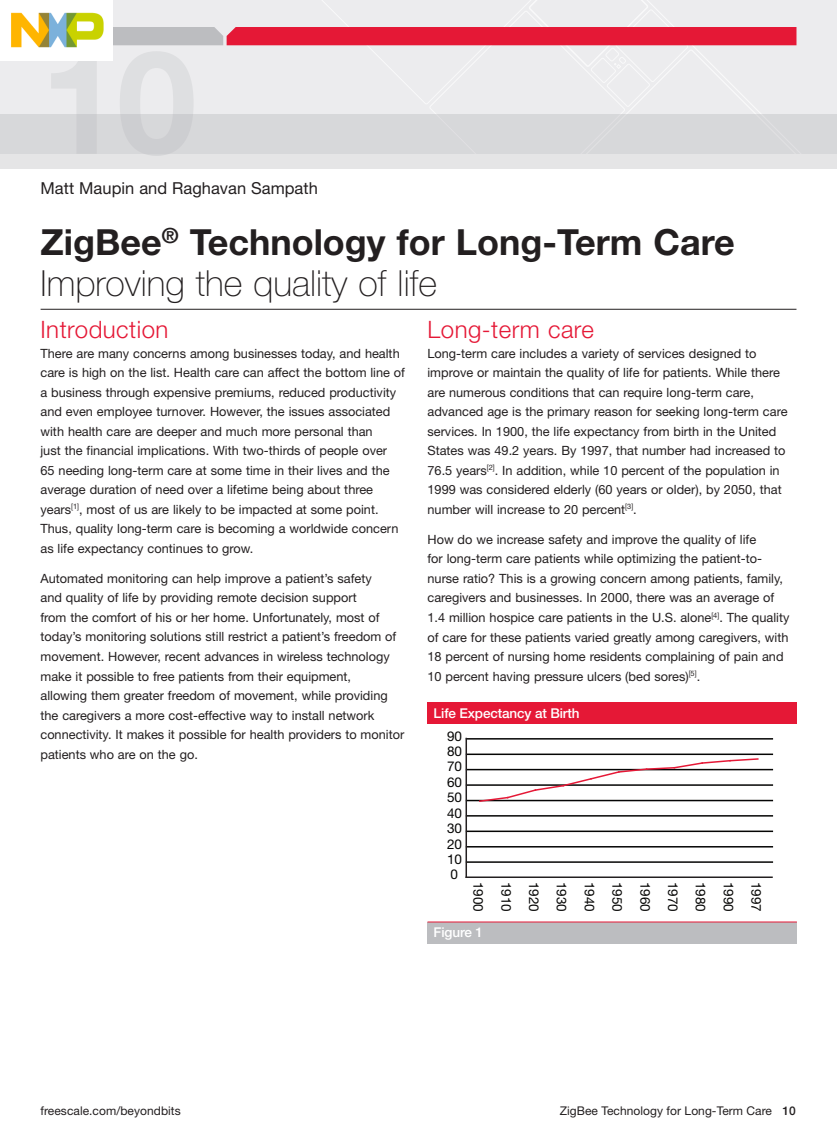
<style>
.page{position:relative;width:837px;height:1148px;background:#fff}
.page>*{position:absolute;margin:0;border:0;box-sizing:border-box;transform-origin:0 0}
.t1{font:700 36px/40.5px "Helvetica Neue LT Pro";color:#231f20}
.t2{font:300 24px "Helvetica Neue LT Pro";letter-spacing:.02em;color:#e51836}
.t3{font:16.5px "Helvetica Neue LT Pro";color:#231f20}
.t4{font:13.5px "Helvetica Neue LT Pro";color:#050504}
.t5{font:500 13.5px "Helvetica Neue LT Pro";letter-spacing:-.01em;color:#fff}
.t6{font:12.75px/19.5px "Helvetica Neue LT Pro";color:#231f20}
.t7{font:12px "Helvetica Neue LT Pro";letter-spacing:.005em;color:#231f20}
.s1{font-weight:100}
.s2{font-weight:500}
</style>
<div class="page">
<div style="left:2px;top:61px;width:39px;height:44px;background:#ececee"></div>
<div style="left:0;top:114px;width:837px;height:55px;background:linear-gradient(to right,#e3e3e4,#e6e6e7)"></div>
<svg style="left:41px;top:0;width:796px;height:154px;background:#e5d3d8"></svg>
<hr style="left:41px;top:309px;width:755px;height:1px;background:#231f20">
<div style="left:428px;top:922px;width:369px;height:21px;background:#bcbdc0"></div>
<hr style="left:428px;top:921px;width:369px;height:1px;background:#e51836">
<div style="left:428px;top:702px;width:369px;height:22px;background:#e51836"></div>
<hr style="left:467px;top:861px;width:305px;height:1px;background:#050504">
<hr style="left:467px;top:846px;width:305px;height:1px;background:#050504">
<hr style="left:467px;top:830px;width:305px;height:2px;background:#050504">
<hr style="left:467px;top:815px;width:305px;height:1px;background:#050504">
<hr style="left:467px;top:799px;width:305px;height:2px;background:#050504">
<hr style="left:467px;top:784px;width:305px;height:1px;background:#050504">
<hr style="left:467px;top:769px;width:305px;height:1px;background:#050504">
<hr style="left:467px;top:753px;width:305px;height:2px;background:#050504">
<hr style="left:467px;top:738px;width:305px;height:1px;background:#050504">
<hr style="left:466px;top:876px;width:306px;height:2px;background:#231f20">
<hr style="left:466px;top:738px;width:1px;height:139px;background:#231f20">
<svg style="left:478px;top:758px;width:281px;height:44px"></svg>
<img style="left:11px;top:0;width:101px;height:60px">
<p class="t3" style="left:41px;top:177px;width:279px">Matt Maupin and Raghavan Sampath</p>
<h1 class="t1" style="left:41px;top:221px;width:696px">ZigBee<sup>®</sup> Technology for Long-Term Care<br><span class="s1">Improving the quality of life</span></h1>
<h2 class="t2" style="left:40px;top:315px;width:129px">Introduction</h2>
<p class="t6" style="left:40px;top:343px;width:366px">There are many concerns among businesses today, and health care is high on the list. Health care can affect the bottom line of a business through expensive premiums, reduced productivity and even employee turnover. However, the issues associated with health care are deeper and much more personal than<br>just the financial implications. With two-thirds of people over<br>65 needing long-term care at some time in their lives and the average duration of need over a lifetime being about three years<sup>[1]</sup>, most of us are likely to be impacted at some point.<br>Thus, quality long-term care is becoming a worldwide concern as life expectancy continues to grow.</p>
<p class="t6" style="left:41px;top:568px;width:365px">Automated monitoring can help improve a patient’s safety<br>and quality of life by providing remote decision support<br>from the comfort of his or her home. Unfortunately, most of today’s monitoring solutions still restrict a patient’s freedom of movement. However, recent advances in wireless technology make it possible to free patients from their equipment,<br>allowing them greater freedom of movement, while providing the caregivers a more cost-effective way to install network connectivity. It makes it possible for health providers to monitor patients who are on the go.</p>
<h2 class="t2" style="left:428px;top:315px;width:168px">Long-term care</h2>
<p class="t6" style="left:427px;top:343px;width:362px">Long-term care includes a variety of services designed to improve or maintain the quality of life for patients. While there are numerous conditions that can require long-term care, advanced age is the primary reason for seeking long-term care services. In 1900, the life expectancy from birth in the United States was 49.2 years. By 1997, that number had increased to 76.5 years<sup>[2]</sup>. In addition, while 10 percent of the population in 1999 was considered elderly (60 years or older), by 2050, that number will increase to 20 percent<sup>[3]</sup>.</p>
<p class="t6" style="left:427px;top:529px;width:364px">How do we increase safety and improve the quality of life<br>for long-term care patients while optimizing the patient-to&shy;nurse ratio? This is a growing concern among patients, family, caregivers and businesses. In 2000, there was an average of 1.4 million hospice care patients in the U.S. alone<sup>[4]</sup>. The quality of care for these patients varied greatly among caregivers, with 18 percent of nursing home residents complaining of pain and 10 percent having pressure ulcers (bed sores)<sup>[5]</sup>.</p>
<p class="t5" style="left:434px;top:704px;width:147px">Life Expectancy at Birth</p>
<p class="t4" style="left:447px;top:727px;width:17px">90</p>
<p class="t4" style="left:447px;top:743px;width:17px">80</p>
<p class="t4" style="left:447px;top:758px;width:17px">70</p>
<p class="t4" style="left:447px;top:773px;width:17px">60</p>
<p class="t4" style="left:447px;top:789px;width:17px">50</p>
<p class="t4" style="left:447px;top:804px;width:17px">40</p>
<p class="t4" style="left:447px;top:820px;width:17px">30</p>
<p class="t4" style="left:447px;top:835px;width:17px">20</p>
<p class="t4" style="left:447px;top:850px;width:17px">10</p>
<p class="t4" style="left:451px;top:866px;width:9px">0</p>
<p class="t4" style="left:487px;top:882px;width:32px;rotate:90deg">1900</p>
<p class="t4" style="left:515px;top:882px;width:32px;rotate:90deg">1910</p>
<p class="t4" style="left:542px;top:882px;width:32px;rotate:90deg">1920</p>
<p class="t4" style="left:570px;top:882px;width:32px;rotate:90deg">1930</p>
<p class="t4" style="left:598px;top:882px;width:32px;rotate:90deg">1940</p>
<p class="t4" style="left:626px;top:881px;width:32px;rotate:90deg">1950</p>
<p class="t4" style="left:654px;top:882px;width:32px;rotate:90deg">1960</p>
<p class="t4" style="left:681px;top:882px;width:32px;rotate:90deg">1970</p>
<p class="t4" style="left:709px;top:882px;width:32px;rotate:90deg">1980</p>
<p class="t4" style="left:737px;top:882px;width:32px;rotate:90deg">1990</p>
<p class="t4" style="left:765px;top:882px;width:32px;rotate:90deg">1997</p>
<p class="t5" style="left:434px;top:924px;width:51px">Figure 1</p>
<p class="t7" style="left:40px;top:1103px;width:142px">freescale.com/beyondbits</p>
<p class="t7" style="left:560px;top:1103px;width:237px">ZigBee Technology for Long-Term Care <span class="s2">10</span></p>
</div>
